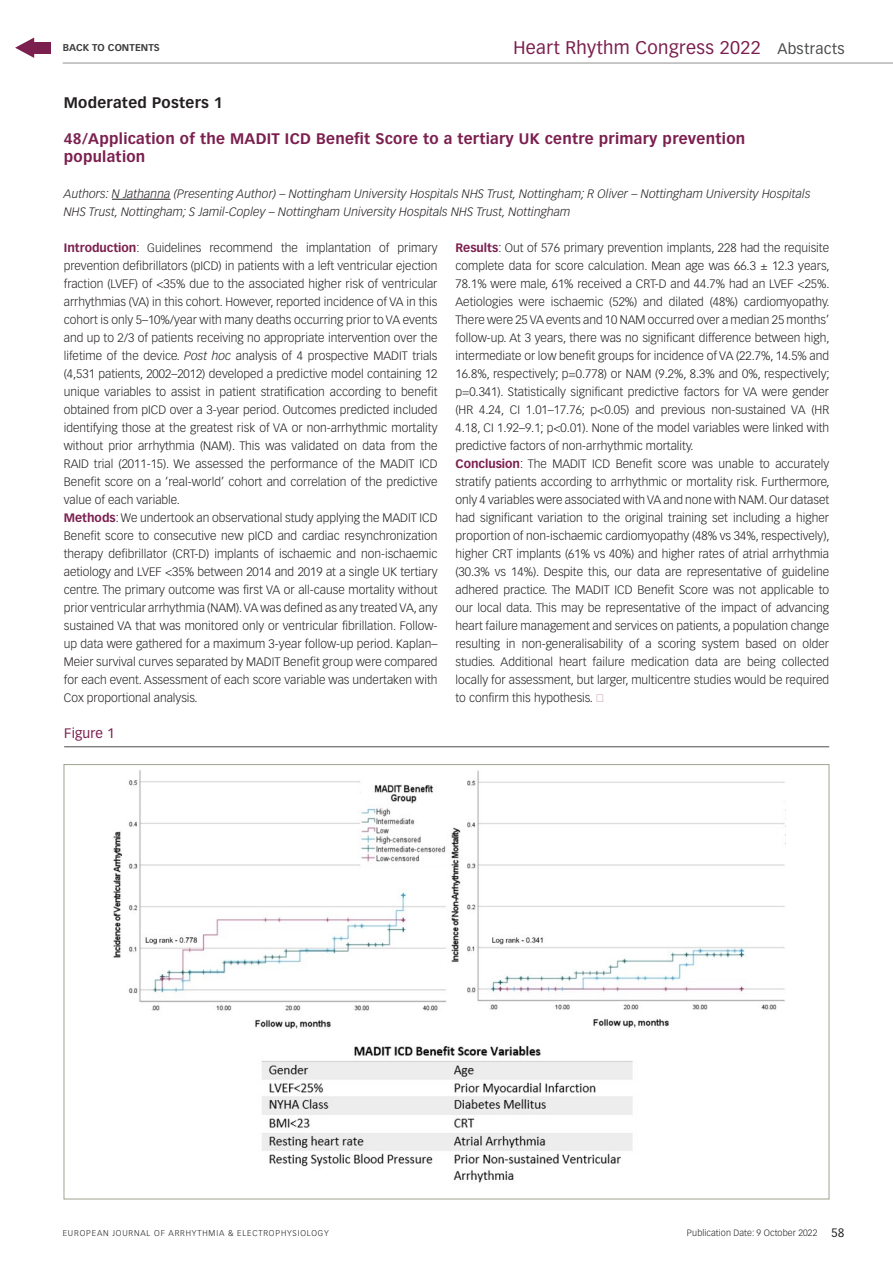
<style>
.page{position:relative;width:893px;height:1263px;background:#fff}
.page>*{position:absolute;margin:0;border:0;box-sizing:border-box;transform-origin:0 0}
.t1{font:18px "Vectora LT Std";letter-spacing:.02em;color:#7b1f4f}
._3__Abstract_Title{font:700 15px/18px "Vectora LT Std";letter-spacing:.02em;color:#7b1f4f}
.SESSION{font:700 15px "Vectora LT Std";letter-spacing:.02em;color:#231f20}
._10_Table___Fig_Capt{font:13.5px "Vectora LT Std";letter-spacing:.01em;color:#7b1f4f}
._9_Body_Text{font:300 12px/18px "Vectora LT Std";color:#231f20;text-align:justify}
._5__Authors{font:italic 300 12px/18px "Vectora LT Std";letter-spacing:.01em;color:#231f20}
.t2{font:12px "Vectora LT Std";color:#231f20}
.t3{font:700 9.75px "Vectora LT Std";letter-spacing:.01em;color:#3e3e3f}
.t4{font:300 9px "Vectora LT Std";letter-spacing:.01em;color:#231f20}
.t5{font:300 8.25px "Vectora LT Std";letter-spacing:.1em;color:#231f20}
.s1{font-size:15px;color:#4b4c4d}
.s2{font-weight:700;color:#7b1f4f}
.s3{font-style:italic}
.s4{color:#7b1f4f}
</style>
<div class="page">
<hr style="left:63px;top:63px;width:830px;height:1px;background:#231f20">
<div style="left:30px;top:42px;width:20px;height:12px;background:#7b1f4f"></div>
<svg style="left:15px;top:38px;width:19px;height:20px"></svg>
<hr style="left:112px;top:199px;width:59px;height:1px;background:#231f20">
<img style="left:113px;top:770px;width:672px;height:413px">
<hr style="left:64px;top:746px;width:765px;height:1px;background:#4b4c4d">
<p class="t3" style="left:63px;top:42px;width:99px">BACK TO CONTENTS</p>
<h1 class="t1" style="left:514px;top:37px;width:333px">Heart Rhythm Congress 2022 <span class="s1">Abstracts</span></h1>
<p class="SESSION" style="left:64px;top:94px;width:160px">Moderated Posters 1</p>
<p class="_3__Abstract_Title" style="left:64px;top:130px;width:683px">48/Application of the MADIT ICD Benefit Score to a tertiary UK centre primary prevention population</p>
<p class="_5__Authors" style="left:64px;top:185px;width:748px">Authors: N Jathanna (Presenting Author) – Nottingham University Hospitals NHS Trust, Nottingham; R Oliver – Nottingham University Hospitals<br>NHS Trust, Nottingham; S Jamil-Copley – Nottingham University Hospitals NHS Trust, Nottingham</p>
<p class="_9_Body_Text" style="left:64px;top:239px;width:375px"><span class="s2">Introduction</span>: Guidelines recommend the implantation of primary prevention defibrillators (pICD) in patients with a left ventricular ejection fraction (LVEF) of &lt;35% due to the associated higher risk of ventricular arrhythmias (VA) in this cohort. However, reported incidence of VA in this cohort is only 5–10%/year with many deaths occurring prior to VA events and up to 2/3 of patients receiving no appropriate intervention over the lifetime of the device. <span class="s3">Post hoc</span> analysis of 4 prospective MADIT trials (4,531 patients, 2002–2012) developed a predictive model containing 12 unique variables to assist in patient stratification according to benefit obtained from pICD over a 3-year period. Outcomes predicted included identifying those at the greatest risk of VA or non-arrhythmic mortality without prior arrhythmia (NAM). This was validated on data from the RAID trial (2011-15). We assessed the performance of the MADIT ICD Benefit score on a ‘real-world’ cohort and correlation of the predictive value of each variable.</p>
<p class="_9_Body_Text" style="left:64px;top:509px;width:375px"><span class="s2">Methods</span>: We undertook an observational study applying the MADIT ICD Benefit score to consecutive new pICD and cardiac resynchronization therapy defibrillator (CRT-D) implants of ischaemic and non-ischaemic aetiology and LVEF &lt;35% between 2014 and 2019 at a single UK tertiary centre. The primary outcome was first VA or all-cause mortality without prior ventricular arrhythmia (NAM). VA was defined as any treated VA, any sustained VA that was monitored only or ventricular fibrillation. Follow&shy;up data were gathered for a maximum 3-year follow-up period. Kaplan– Meier survival curves separated by MADIT Benefit group were compared for each event. Assessment of each score variable was undertaken with Cox proportional analysis.</p>
<p class="_9_Body_Text" style="left:455px;top:239px;width:376px"><span class="s2">Results</span>: Out of 576 primary prevention implants, 228 had the requisite complete data for score calculation. Mean age was 66.3 ± 12.3 years, 78.1% were male, 61% received a CRT-D and 44.7% had an LVEF &lt;25%.<br>Aetiologies were ischaemic (52%) and dilated (48%) cardiomyopathy.<br>There were 25 VA events and 10 NAM occurred over a median 25 months’ follow-up. At 3 years, there was no significant difference between high, intermediate or low benefit groups for incidence of VA (22.7%, 14.5% and 16.8%, respectively; p=0.778) or NAM (9.2%, 8.3% and 0%, respectively; p=0.341). Statistically significant predictive factors for VA were gender (HR 4.24, CI 1.01–17.76; p&lt;0.05) and previous non-sustained VA (HR 4.18, CI 1.92–9.1; p&lt;0.01). None of the model variables were linked with predictive factors of non-arrhythmic mortality.</p>
<p class="_9_Body_Text" style="left:455px;top:455px;width:376px"><span class="s2">Conclusion</span>: The MADIT ICD Benefit score was unable to accurately stratify patients according to arrhythmic or mortality risk. Furthermore, only 4 variables were associated with VA and none with NAM. Our dataset had significant variation to the original training set including a higher proportion of non-ischaemic cardiomyopathy (48% vs 34%, respectively), higher CRT implants (61% vs 40%) and higher rates of atrial arrhythmia (30.3% vs 14%). Despite this, our data are representative of guideline adhered practice. The MADIT ICD Benefit Score was not applicable to our local data. This may be representative of the impact of advancing heart failure management and services on patients, a population change resulting in non-generalisability of a scoring system based on older studies. Additional heart failure medication data are being collected locally for assessment, but larger, multicentre studies would be required to confirm this hypothesis. <span class="s4">❑</span></p>
<p class="_10_Table___Fig_Capt" style="left:64px;top:725px;width:52px">Figure 1</p>
<p class="t5" style="left:63px;top:1228px;width:268px">EUROPEAN JOURNAL OF ARRHYTHMIA &amp; ELECTROPHYSIOLOGY</p>
<p class="t4" style="left:687px;top:1227px;width:132px">Publication Date: 9 October 2022</p>
<p class="t2" style="left:831px;top:1226px;width:15px">58</p>
</div>
